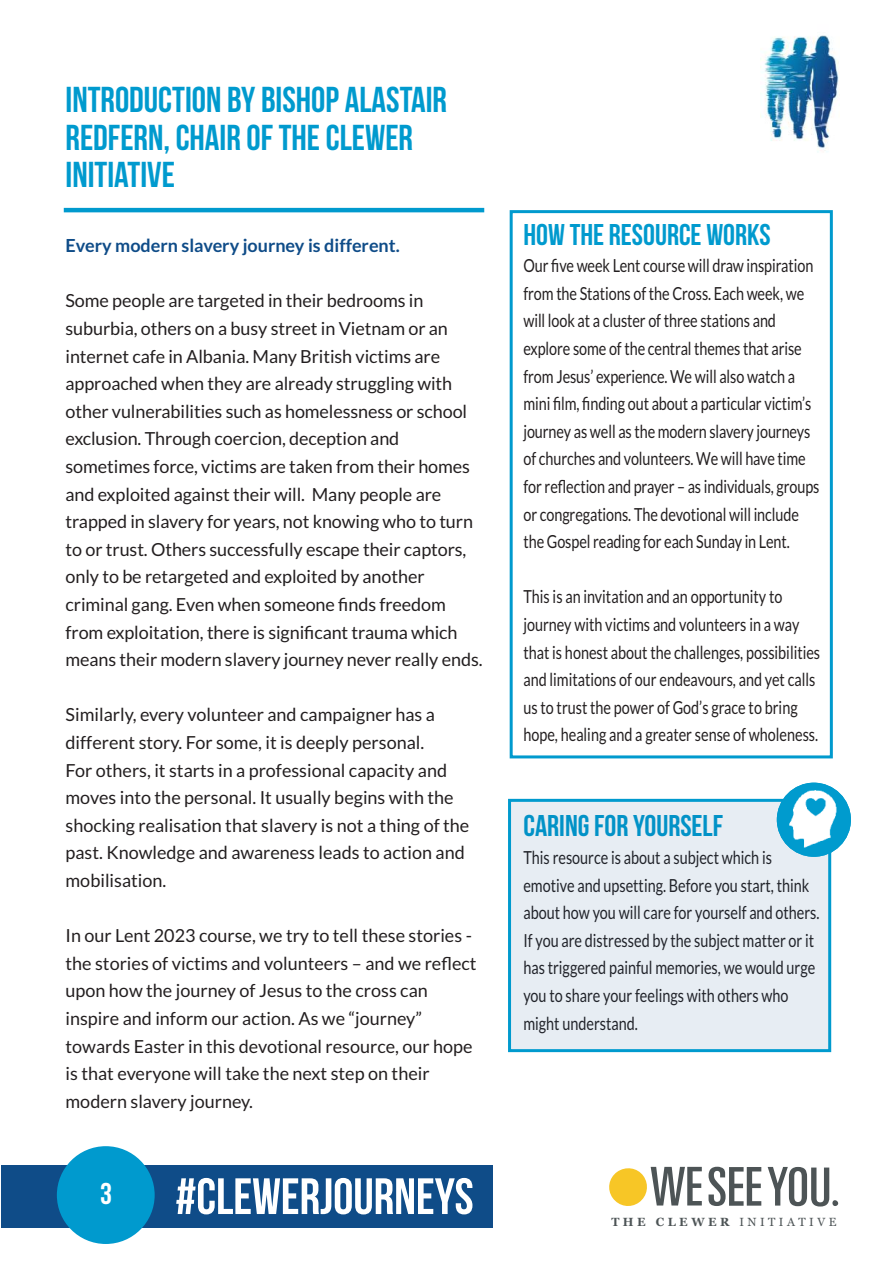
<style>
.page{position:relative;width:893px;height:1263px;background:#fff}
.page>*{position:absolute;margin:0;border:0;box-sizing:border-box;transform-origin:0 0}
.t1{font:51px "Bebas Neue";color:#fff}
.t2{font:36px/37.5px "Bebas Neue";color:#009ace}
.t3{font:30px "Bebas Neue";color:#009ace}
.t4{font:700 30px "Bebas Neue";color:#fff}
.t5{font:18px/27.6px "Lato";letter-spacing:-.005em;color:#231f20}
.t6{font:18px/27.6px "Lato";letter-spacing:-.005em;color:#231f20;scale:.8 1}
.t7{font:700 18px "Lato";color:#0f4c88}
.t8{font:11.85px "Georgia";letter-spacing:.295em;color:#4d5456}
.s1{font-weight:700}
</style>
<div class="page">
<div style="left:510px;top:210px;width:323px;height:548px;border:3px solid #009ace"></div>
<svg style="left:708px;top:1167px;width:53px;height:39px"></svg>
<svg style="left:609px;top:1167px;width:93px;height:39px"></svg>
<svg style="left:768px;top:1167px;width:70px;height:39px"></svg>
<div style="left:1px;top:1165px;width:491px;height:63px;background:#0f4c88"></div>
<div style="left:57px;top:1146px;width:98px;height:98px;background:#009ace;border-radius:50%"></div>
<img style="left:760px;top:35px;width:80px;height:117px">
<div style="left:511px;top:802px;width:317px;height:247px;background:#e7edf3"></div>
<div style="left:508px;top:799px;width:323px;height:253px;border:3px solid #009ace"></div>
<hr style="left:64px;top:208px;width:420px;height:4px;background:#009ace">
<img style="left:777px;top:783px;width:74px;height:74px;border-radius:50%">
<h2 class="t2" style="left:66px;top:81px;width:383px">INTRODUCTION BY BISHOP ALASTAIR<br>REDFERN, CHAIR OF THE CLEWER<br>INITIATIVE</h2>
<p class="t7" style="left:66px;top:235px;width:336px">Every modern slavery journey is different.</p>
<p class="t5" style="left:66px;top:287px;width:419px">Some people are targeted in their bedrooms in suburbia, others on a busy street in Vietnam or an internet cafe in Albania. Many British victims are approached when they are already struggling with other vulnerabilities such as homelessness or school exclusion. Through coercion, deception and sometimes force, victims are taken from their homes and exploited against their will. Many people are trapped in slavery for years, not knowing who to turn to or trust. Others successfully escape their captors, only to be retargeted and exploited by another criminal gang. Even when someone finds freedom from exploitation, there is significant trauma which means their modern slavery journey never really ends.</p>
<p class="t5" style="left:66px;top:701px;width:405px">Similarly, every volunteer and campaigner has a different story. For some, it is deeply personal.<br>For others, it starts in a professional capacity and moves into the personal. It usually begins with the shocking realisation that slavery is not a thing of the past. Knowledge and awareness leads to action and mobilisation.</p>
<p class="t5" style="left:66px;top:922px;width:413px">In our Lent 2023 course, we try to tell these stories - the stories of victims and volunteers – and we reflect upon how the journey of Jesus to the cross can inspire and inform our action. As we “journey” towards Easter in this devotional resource, our hope is that everyone will take the next step on their modern slavery journey.</p>
<h3 class="t4" style="left:100px;top:1176px;width:13px">3</h3>
<h1 class="t1" style="left:175px;top:1166px;width:300px">#CLEWERJOURNEYS</h1>
<h3 class="t3" style="left:523px;top:217px;width:249px">HOW THE RESOURCE WORKS</h3>
<p class="t6" style="left:523px;top:252px;width:372px">Our five week Lent course will draw inspiration from the Stations of the Cross. Each week, we will look at a cluster of three stations and explore some of the central themes that arise from Jesus’ experience. We will also watch a mini film, finding out about a particular victim’s journey as well as the modern slavery journeys of churches and volunteers. We will have time for reflection and prayer – as individuals, groups or congregations. The devotional will include the Gospel reading for each Sunday in Lent.</p>
<p class="t6" style="left:523px;top:583px;width:372px">This is an invitation and an opportunity to journey with victims and volunteers in a way that is honest about the challenges, possibilities and limitations of our endeavours, and yet calls us to trust the power of God’s grace to bring hope, healing and a greater sense of wholeness.</p>
<h3 class="t3" style="left:523px;top:808px;width:201px">CARING FOR YOURSELF</h3>
<p class="t6" style="left:523px;top:844px;width:372px">This resource is about a subject which is emotive and upsetting. Before you start, think about how you will care for yourself and others.<br>If you are distressed by the subject matter or it has triggered painful memories, we would urge you to share your feelings with others who might understand.</p>
<p class="t8" style="left:611px;top:1213px;width:227px"><span class="s1">THE CLEWER</span> INITIATIVE</p>
</div>
